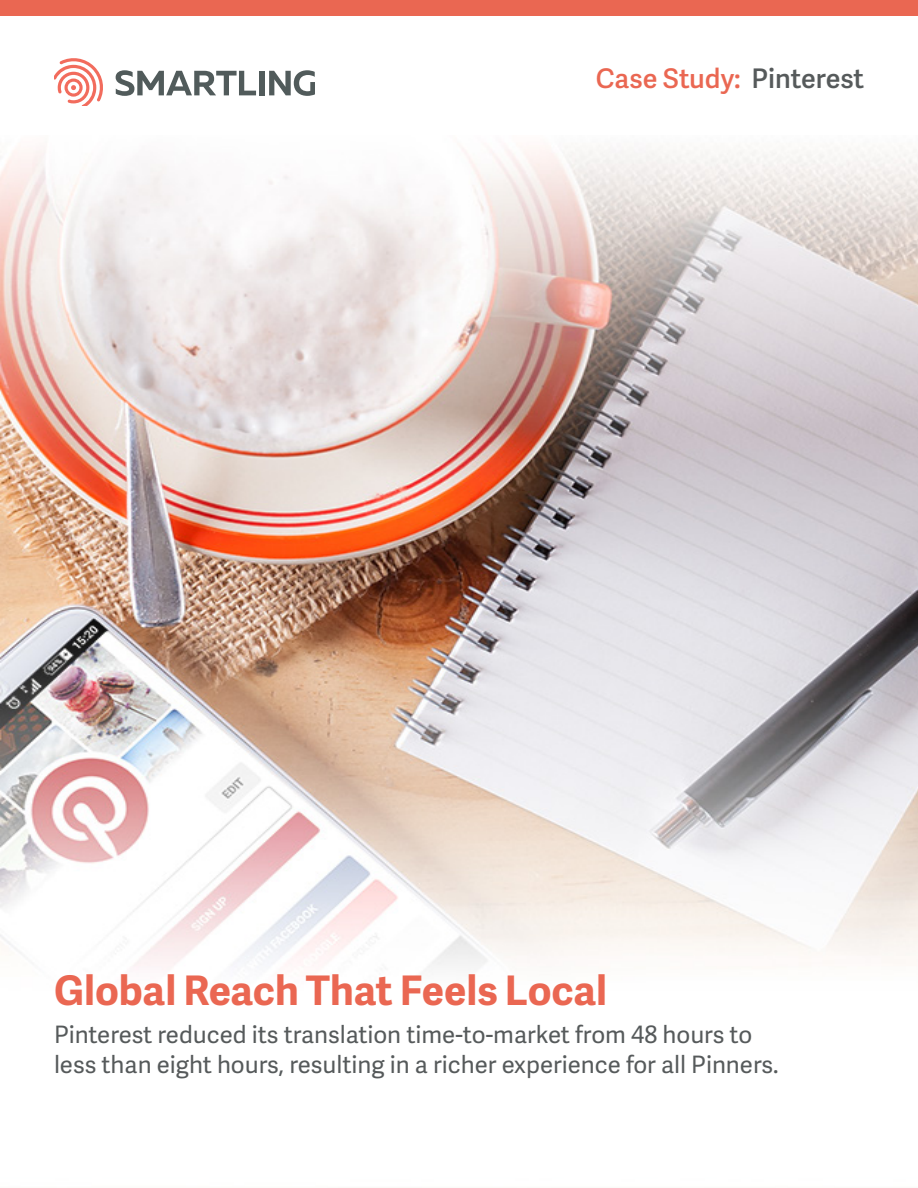
<style>
.page{position:relative;width:918px;height:1188px;background:#fff}
.page>*{position:absolute;margin:0;border:0;box-sizing:border-box;transform-origin:0 0}
.CoverHead{font:700 40.8px "Adelle Sans";color:#ea6752}
.t1{font:27px "Adelle Sans Sb";color:#ea6752}
.CoverSubhead{font:24px/30px "Adelle Sans";color:#565a5b}
.s1{color:#565a5b}
</style>
<div class="page">
<img style="left:0;top:145px;width:918px;height:825px">
<div style="left:0;top:0;width:918px;height:15px;background:#ea6752"></div>
<svg style="left:116px;top:70px;width:140px;height:26px"></svg>
<div style="left:260px;top:71px;width:5px;height:24px;background:#515b5b"></div>
<svg style="left:269px;top:70px;width:45px;height:26px"></svg>
<svg style="left:54px;top:58px;width:49px;height:47px"></svg>
<p class="t1" style="left:596px;top:59px;width:270px">Case Study: <span class="s1">Pinterest</span></p>
<p class="CoverHead" style="left:54px;top:961px;width:555px">Global Reach That Feels Local</p>
<p class="CoverSubhead" style="left:54px;top:1019px;width:726px">Pinterest reduced its translation time-to-market from 48 hours to less than eight hours, resulting in a richer experience for all Pinners.</p>
</div>
